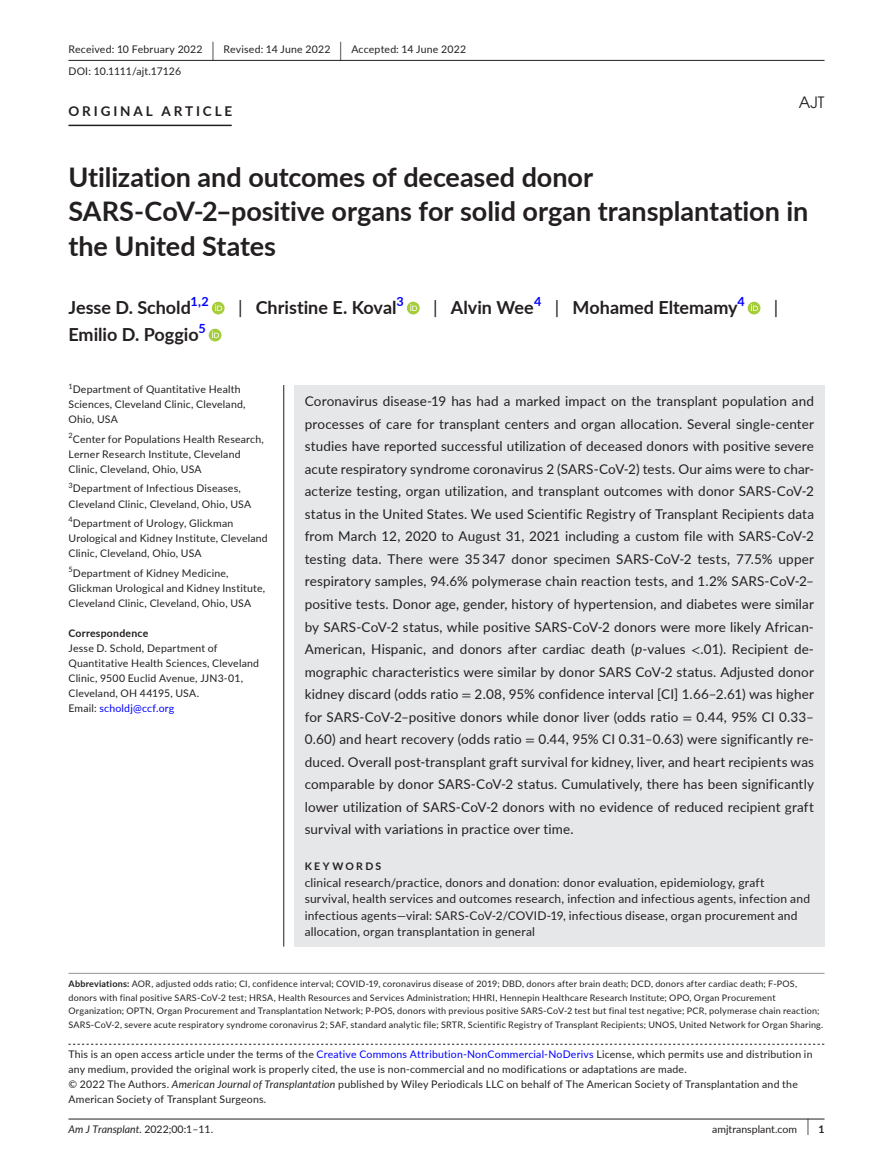
<style>
.page{position:relative;width:893px;height:1174px;background:#fff}
.page>*{position:absolute;margin:0;border:0;box-sizing:border-box;transform-origin:0 0}
.t1{font:700 27px/34.5px "Lato";color:#231f20}
.t2{font:700 18px "Lato";color:#231f20}
.t3{font:18px "Lato";color:#231f20}
.t4{font:17.4px "Lato";color:#231f20;scale:.61 1}
.t5{font:15.6px "Avant Garde";color:#231f20}
.t6{font:13.5px/22.5px "Lato";letter-spacing:.01em;color:#231f20;text-align:justify}
.t7{font:700 13.5px "Lato";letter-spacing:.215em;color:#231f20}
.t8{font:700 12.6px "Lato";color:#00f}
.t9{font:12px/16.5px "Lato";letter-spacing:.015em;color:#231f20}
.t10{font:10.5px/15px "Lato";letter-spacing:.02em;color:#231f20}
.t11{font:italic 10.5px "Lato";color:#231f20}
.t12{font:10.5px "Lato";color:#231f20}
.t13{font:700 10.5px "Lato";letter-spacing:.02em;color:#231f20}
.t14{font:700 10.5px "Lato";letter-spacing:.22em;color:#231f20}
.t15{font:9px/13.5px "Lato";letter-spacing:.025em;color:#231f20}
.t16{font:7.35px "Lato";color:#231f20}
.s1{font-size:19.65px}
.s2{font-weight:400}
.s3{color:#00f}
.s4{font-style:italic}
.s5{font-family:"STIX"}
.s6{font-weight:700}
.s7{font-style:normal}
.s8{font-weight:700;font-size:10.5px}
</style>
<div class="page">
<hr style="left:68px;top:1118px;width:756px;height:1px;background:#231f20">
<hr style="left:68px;top:60px;width:756px;height:1px;background:#231f20">
<hr style="left:68px;top:125px;width:164px;height:1px;background:#231f20">
<svg style="left:212px;top:302px;width:13px;height:12px"></svg>
<svg style="left:215px;top:304px;width:7px;height:7px"></svg>
<div style="left:407px;top:302px;width:13px;height:12px;background:#a5cd39;border-radius:50%"></div>
<svg style="left:410px;top:304px;width:7px;height:7px"></svg>
<div style="left:748px;top:302px;width:12px;height:12px;background:#a5cd39;border-radius:50%"></div>
<svg style="left:751px;top:304px;width:7px;height:7px"></svg>
<div style="left:209px;top:329px;width:12px;height:12px;background:#a5cd39;border-radius:50%"></div>
<svg style="left:212px;top:331px;width:7px;height:7px"></svg>
<svg style="left:68px;top:1043px;width:756px;height:1px"></svg>
<hr style="left:68px;top:973px;width:756px;height:1px;background:#939598">
<div style="left:294px;top:385px;width:530px;height:561px;background:#e6e7e9"></div>
<hr style="left:283px;top:385px;width:1px;height:561px;background:#231f20">
<p class="t10" style="left:68px;top:38px;width:399px;line-height:21.8px">Received: 10 February 2022 <span class="s1">|</span> Revised: 14 June 2022 <span class="s1">|</span> Accepted: 14 June 2022<br>DOI: 10.1111/ajt.17126</p>
<p class="t7" style="left:68px;top:101px;width:165px">ORIGINAL ARTICLE</p>
<p class="t5" style="left:799px;top:93px;width:27px">AJT</p>
<h1 class="t1" style="left:68px;top:159px;width:741px">Utilization and outcomes of deceased donor<br>SARS-CoV-2–positive organs for solid organ transplantation in the United States</h1>
<h2 class="t2" style="left:68px;top:295px;width:124px">Jesse D. Schold</h2>
<p class="t8" style="left:191px;top:292px;width:20px">1,2</p>
<h2 class="t2" style="left:238px;top:295px;width:160px"><span class="s2">|</span> Christine E. Koval</h2>
<p class="t8" style="left:397px;top:292px;width:9px">3</p>
<h2 class="t2" style="left:433px;top:295px;width:102px"><span class="s2">|</span> Alvin Wee</h2>
<p class="t8" style="left:534px;top:292px;width:9px">4</p>
<h2 class="t2" style="left:555px;top:295px;width:184px"><span class="s2">|</span> Mohamed Eltemamy</h2>
<p class="t8" style="left:737px;top:292px;width:9px">4</p>
<h2 class="t3" style="left:774px;top:295px;width:6px">|</h2>
<h2 class="t2" style="left:68px;top:322px;width:132px">Emilio D. Poggio</h2>
<p class="t8" style="left:198px;top:319px;width:9px">5</p>
<p class="t16" style="left:68px;top:381px;width:6px">1</p>
<p class="t10" style="left:68px;top:382px;width:179px;text-indent:4px">Department of Quantitative Health<br>Sciences, Cleveland Clinic, Cleveland,<br>Ohio, USA</p>
<p class="t10" style="left:68px;top:431px;width:197px"><sup>2</sup>Center for Populations Health Research,<br>Lerner Research Institute, Cleveland<br>Clinic, Cleveland, Ohio, USA</p>
<p class="t10" style="left:68px;top:481px;width:184px"><sup>3</sup>Department of Infectious Diseases,<br>Cleveland Clinic, Cleveland, Ohio, USA</p>
<p class="t10" style="left:68px;top:515px;width:201px"><sup>4</sup>Department of Urology, Glickman<br>Urological and Kidney Institute, Cleveland<br>Clinic, Cleveland, Ohio, USA</p>
<p class="t10" style="left:68px;top:565px;width:198px"><sup>5</sup>Department of Kidney Medicine,<br>Glickman Urological and Kidney Institute,<br>Cleveland Clinic, Cleveland, Ohio, USA</p>
<p class="t13" style="left:68px;top:625px;width:81px">Correspondence</p>
<p class="t10" style="left:68px;top:640px;width:192px">Jesse D. Schold, Department of<br>Quantitative Health Sciences, Cleveland<br>Clinic, 9500 Euclid Avenue, JJN3-01,<br>Cleveland, OH 44195, USA.<br>Email: <span class="s3">scholdj@ccf.org</span></p>
<p class="t6" style="left:305px;top:389px;width:511px">Coronavirus disease-19 has had a marked impact on the transplant population and processes of care for transplant centers and organ allocation. Several single-center studies have reported successful utilization of deceased donors with positive severe acute respiratory syndrome coronavirus 2 (SARS-CoV-2) tests. Our aims were to char&shy;acterize testing, organ utilization, and transplant outcomes with donor SARS-CoV-2 status in the United States. We used Scientific Registry of Transplant Recipients data from March 12, 2020 to August 31, 2021 including a custom file with SARS-CoV-2 testing data. There were 35 347 donor specimen SARS-CoV-2 tests, 77.5% upper respiratory samples, 94.6% polymerase chain reaction tests, and 1.2% SARS-CoV-2– positive tests. Donor age, gender, history of hypertension, and diabetes were similar by SARS-CoV-2 status, while positive SARS-CoV-2 donors were more likely African-American, Hispanic, and donors after cardiac death (<span class="s4">p</span>-values <span class="s5">&lt;</span>.01). Recipient de&shy;mographic characteristics were similar by donor SARS CoV-2 status. Adjusted donor kidney discard (odds ratio <span class="s5">=</span> 2.08, 95% confidence interval [CI] 1.66–2.61) was higher for SARS-CoV-2–positive donors while donor liver (odds ratio <span class="s5">=</span> 0.44, 95% CI 0.33– 0.60) and heart recovery (odds ratio <span class="s5">=</span> 0.44, 95% CI 0.31–0.63) were significantly re&shy;duced. Overall post-transplant graft survival for kidney, liver, and heart recipients was comparable by donor SARS-CoV-2 status. Cumulatively, there has been significantly lower utilization of SARS-CoV-2 donors with no evidence of reduced recipient graft survival with variations in practice over time.</p>
<p class="t14" style="left:305px;top:858px;width:78px">KEYWORDS</p>
<p class="t9" style="left:305px;top:873px;width:507px">clinical research/practice, donors and donation: donor evaluation, epidemiology, graft survival, health services and outcomes research, infection and infectious agents, infection and infectious agents—viral: SARS-CoV-2/COVID-19, infectious disease, organ procurement and allocation, organ transplantation in general</p>
<p class="t15" style="left:68px;top:976px;width:756px"><span class="s6">Abbreviations:</span> AOR, adjusted odds ratio; CI, confidence interval; COVID-19, coronavirus disease of 2019; DBD, donors after brain death; DCD, donors after cardiac death; F-POS, donors with final positive SARS-CoV-2 test; HRSA, Health Resources and Services Administration; HHRI, Hennepin Healthcare Research Institute; OPO, Organ Procurement Organization; OPTN, Organ Procurement and Transplantation Network; P-POS, donors with previous positive SARS-CoV-2 test but final test negative; PCR, polymerase chain reaction; SARS-CoV-2, severe acute respiratory syndrome coronavirus 2; SAF, standard analytic file; SRTR, Scientific Registry of Transplant Recipients; UNOS, United Network for Organ Sharing.</p>
<p class="t10" style="left:68px;top:1046px;width:746px">This is an open access article under the terms of the <span class="s3">Creative Commons Attribution-NonCommercial-NoDerivs</span> License, which permits use and distribution in any medium, provided the original work is properly cited, the use is non-commercial and no modifications or adaptations are made.<br>© 2022 The Authors. <span class="s4">American Journal of Transplantation</span> published by Wiley Periodicals LLC on behalf of The American Society of Transplantation and the American Society of Transplant Surgeons.</p>
<p class="t11" style="left:68px;top:1121px;width:146px">Am J Transplant. <span class="s7">2022;00:1–11.</span></p>
<p class="t4" style="left:807px;top:1113px;width:31px">| <span class="s8">1</span></p>
<p class="t12" style="left:712px;top:1121px;width:86px">amjtransplant.com</p>
</div>
